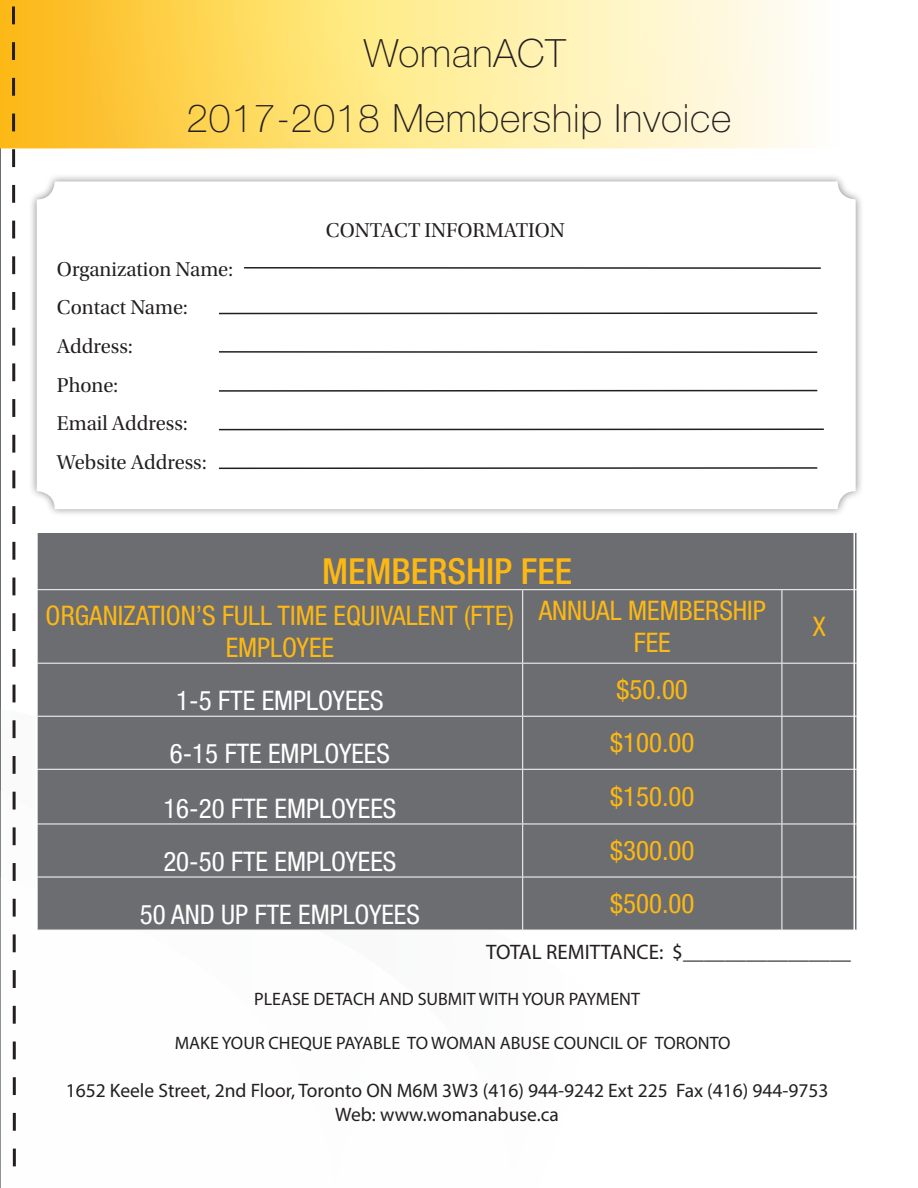
<style>
.page{position:relative;width:918px;height:1188px;background:#fff}
.page>*{position:absolute;margin:0;border:0;box-sizing:border-box;transform-origin:0 0}
.t1{font:100 39px "Helvetica Neue LT Pro";letter-spacing:.02em;color:#231f20}
.t2{font:500 condensed 36px "Helvetica Neue LT Pro";color:#fcb814}
.t3{font:condensed 27px/32.4px "Helvetica Neue LT Pro";color:#fcb814;text-align:center}
.t4{font:condensed 27px "Helvetica Neue LT Pro";color:#fff}
.t5{font:21px "Utopia Std Subh";color:#231f20}
.t6{font:21px "Myriad Pro";color:#231f20}
.t7{font:19.5px "Myriad Pro";color:#231f20}
.t8{font:18px "Myriad Pro";color:#231f20}
</style>
<div class="page">
<svg style="left:0;top:0;width:805px;height:148px;background:#fee48c"></svg>
<div style="left:28px;top:173px;width:836px;height:345px;background:#231f20;opacity:.75"></div>
<div style="left:37px;top:181px;width:819px;height:328px;background:#fff;border-radius:18px"></div>
<hr style="left:219px;top:312px;width:598px;height:2px;background:#231f20">
<hr style="left:219px;top:351px;width:598px;height:2px;background:#231f20">
<hr style="left:219px;top:390px;width:598px;height:2px;background:#231f20">
<hr style="left:219px;top:429px;width:605px;height:1px;background:#231f20">
<hr style="left:219px;top:467px;width:598px;height:2px;background:#231f20">
<hr style="left:244px;top:267px;width:577px;height:2px;background:#231f20">
<div style="left:38px;top:533px;width:819px;height:397px;background:#6c6d70"></div>
<hr style="left:37px;top:589px;width:486px;height:1px;background:#fff">
<hr style="left:523px;top:589px;width:259px;height:1px;background:#fff">
<hr style="left:522px;top:590px;width:1px;height:73px;background:#fff">
<hr style="left:782px;top:589px;width:75px;height:1px;background:#fff">
<hr style="left:782px;top:590px;width:1px;height:73px;background:#fff">
<hr style="left:37px;top:663px;width:486px;height:1px;background:#fff">
<hr style="left:523px;top:663px;width:259px;height:1px;background:#fff">
<hr style="left:522px;top:664px;width:1px;height:52px;background:#fff">
<hr style="left:782px;top:663px;width:75px;height:1px;background:#fff">
<hr style="left:782px;top:664px;width:1px;height:52px;background:#fff">
<hr style="left:37px;top:716px;width:486px;height:1px;background:#fff">
<hr style="left:523px;top:716px;width:259px;height:1px;background:#fff">
<hr style="left:522px;top:717px;width:1px;height:52px;background:#fff">
<hr style="left:782px;top:716px;width:75px;height:1px;background:#fff">
<hr style="left:782px;top:717px;width:1px;height:52px;background:#fff">
<hr style="left:37px;top:769px;width:486px;height:1px;background:#fff">
<hr style="left:523px;top:769px;width:259px;height:1px;background:#fff">
<hr style="left:522px;top:770px;width:1px;height:54px;background:#fff">
<hr style="left:782px;top:769px;width:75px;height:1px;background:#fff">
<hr style="left:782px;top:770px;width:1px;height:54px;background:#fff">
<hr style="left:37px;top:824px;width:486px;height:1px;background:#fff">
<hr style="left:523px;top:824px;width:259px;height:1px;background:#fff">
<hr style="left:522px;top:824px;width:1px;height:53px;background:#fff">
<hr style="left:782px;top:824px;width:75px;height:1px;background:#fff">
<hr style="left:782px;top:824px;width:1px;height:53px;background:#fff">
<hr style="left:37px;top:877px;width:486px;height:1px;background:#fff">
<hr style="left:523px;top:877px;width:259px;height:1px;background:#fff">
<hr style="left:522px;top:877px;width:1px;height:53px;background:#fff">
<hr style="left:782px;top:877px;width:75px;height:1px;background:#fff">
<hr style="left:782px;top:877px;width:1px;height:53px;background:#fff">
<svg style="left:0;top:3px;width:17px;height:1185px"></svg>
<p class="t1" style="left:364px;top:30px;width:203px">WomanACT</p>
<p class="t1" style="left:187px;top:95px;width:546px">2017-2018 Membership Invoice</p>
<p class="t5" style="left:57px;top:258px;width:177px">Organization Name:</p>
<p class="t5" style="left:57px;top:296px;width:132px">Contact Name:</p>
<p class="t5" style="left:57px;top:335px;width:77px">Address:</p>
<p class="t5" style="left:57px;top:374px;width:63px">Phone:</p>
<p class="t5" style="left:57px;top:412px;width:132px">Email Address:</p>
<p class="t5" style="left:57px;top:451px;width:151px">Website Address:</p>
<p class="t5" style="left:326px;top:219px;width:240px">CONTACT INFORMATION</p>
<p class="t2" style="left:322px;top:549px;width:251px">MEMBERSHIP FEE</p>
<p class="t3" style="left:46px;top:599px;width:470px">ORGANIZATION’S FULL TIME EQUIVALENT (FTE)<br>EMPLOYEE</p>
<p class="t3" style="left:539px;top:594px;width:229px">ANNUAL MEMBERSHIP<br>FEE</p>
<p class="t4" style="left:176px;top:685px;width:209px">1-5 FTE EMPLOYEES</p>
<p class="t3" style="left:617px;top:673px;width:73px">$50.00</p>
<p class="t4" style="left:170px;top:738px;width:222px">6-15 FTE EMPLOYEES</p>
<p class="t3" style="left:610px;top:726px;width:86px">$100.00</p>
<p class="t4" style="left:163px;top:793px;width:235px">16-20 FTE EMPLOYEES</p>
<p class="t3" style="left:610px;top:780px;width:86px">$150.00</p>
<p class="t3" style="left:813px;top:610px;width:14px">X</p>
<p class="t4" style="left:163px;top:846px;width:235px">20-50 FTE EMPLOYEES</p>
<p class="t3" style="left:610px;top:834px;width:86px">$300.00</p>
<p class="t4" style="left:140px;top:899px;width:282px">50 AND UP FTE EMPLOYEES</p>
<p class="t3" style="left:610px;top:887px;width:86px">$500.00</p>
<p class="t6" style="left:486px;top:939px;width:366px">TOTAL REMITTANCE: $________________</p>
<p class="t8" style="left:254px;top:988px;width:387px">PLEASE DETACH AND SUBMIT WITH YOUR PAYMENT</p>
<p class="t8" style="left:175px;top:1032px;width:557px">MAKE YOUR CHEQUE PAYABLE TO WOMAN ABUSE COUNCIL OF TORONTO</p>
<p class="t7" style="left:66px;top:1079px;width:764px">1652 Keele Street, 2nd Floor, Toronto ON M6M 3W3 (416) 944-9242 Ext 225 Fax (416) 944-9753</p>
<p class="t7" style="left:335px;top:1102px;width:225px">Web: www.womanabuse.ca</p>
</div>
